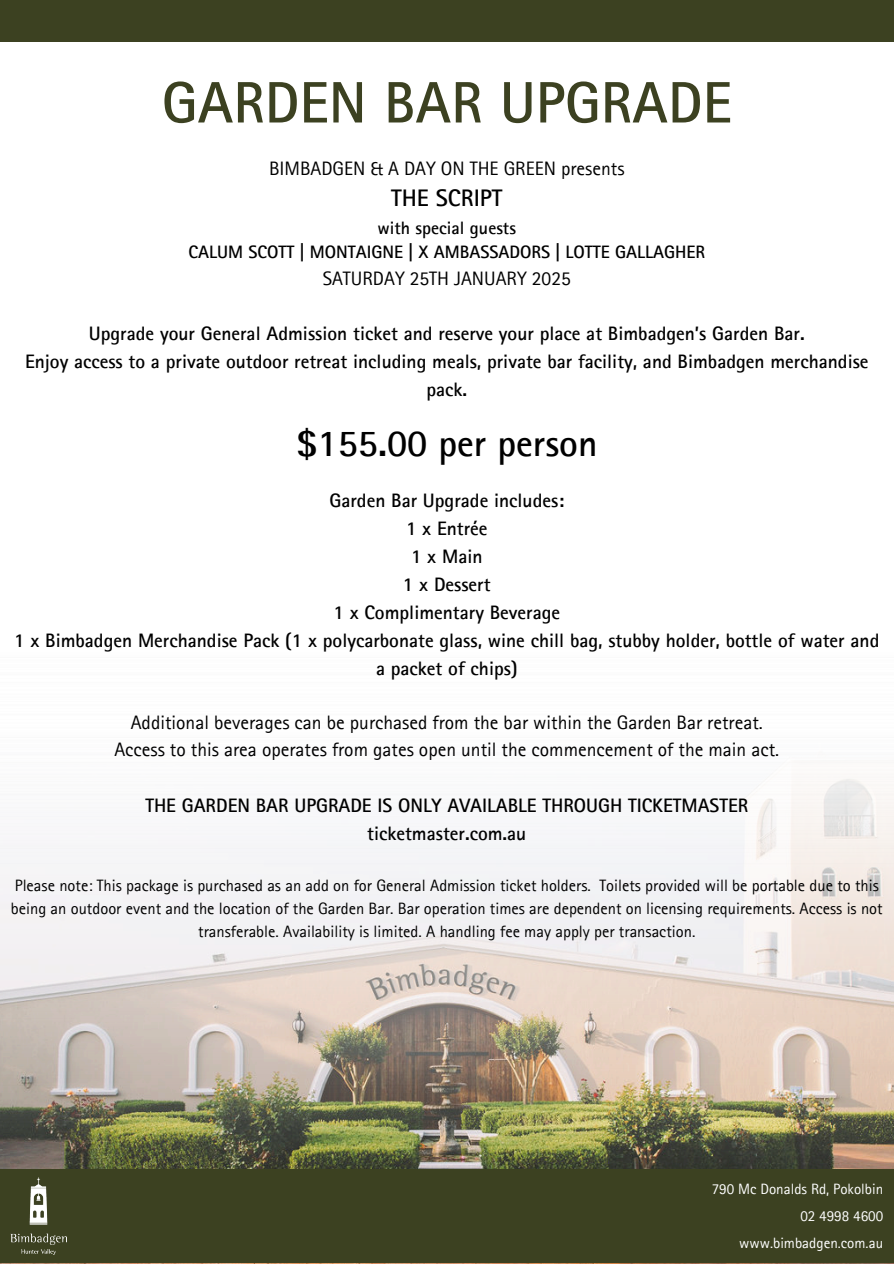
<style>
.page{position:relative;width:894px;height:1264px;background:#fff}
.page>*{position:absolute;margin:0;border:0;box-sizing:border-box;transform-origin:0 0}
.t1{font:700 58.5px "Rotis Sans Serif Pro";color:#3c4121}
.t2{font:700 37.5px "Rotis Sans Serif Pro";color:#000}
.t3{font:700 24px "Rotis Sans Serif Pro";color:#000}
.t4{font:700 19.5px/28px "Rotis Sans Serif Pro";color:#000;text-align:center}
.t5{font:19.5px/27.2px "Rotis Sans Serif Pro";color:#000;text-align:center}
.t6{font:700 18px/24.5px "Rotis Sans Serif Pro";color:#000;text-align:center}
.t7{font:16.5px/22.8px "Rotis Sans Serif Pro";color:#000;text-align:center}
.t8{font:15px "Rotis Sans Serif Pro";color:#fff}
</style>
<div class="page">
<img style="left:0;top:778px;width:893px;height:391px">
<div style="left:0;top:1169px;width:893px;height:94px;background:#3c4121"></div>
<img style="left:10px;top:1177px;width:57px;height:77px">
<div style="left:0;top:0;width:893px;height:41px;background:#3c4121"></div>
<h3 class="t1" style="left:162px;top:81px;width:571px">GARDEN BAR UPGRADE</h3>
<h3 class="t5" style="left:269px;top:158px;width:357px">BIMBADGEN &amp; A DAY ON THE GREEN presents</h3>
<h3 class="t3" style="left:391px;top:189px;width:113px">THE SCRIPT</h3>
<h3 class="t6" style="left:188px;top:218px;width:518px">with special guests<br>CALUM SCOTT | MONTAIGNE | X AMBASSADORS | LOTTE GALLAGHER</h3>
<h3 class="t5" style="left:323px;top:267px;width:249px">SATURDAY 25TH JANUARY 2025</h3>
<p class="t4" style="left:25px;top:322px;width:844px">Upgrade your General Admission ticket and reserve your place at Bimbadgen’s Garden Bar.<br>Enjoy access to a private outdoor retreat including meals, private bar facility, and Bimbadgen merchandise pack.</p>
<p class="t2" style="left:296px;top:430px;width:303px">$155.00 per person</p>
<p class="t4" style="left:14px;top:489px;width:866px">Garden Bar Upgrade includes:<br>1 x Entrée<br>1 x Main<br>1 x Dessert<br>1 x Complimentary Beverage<br>1 x Bimbadgen Merchandise Pack (1 x polycarbonate glass, wine chill bag, stubby holder, bottle of water and a packet of chips)</p>
<p class="t5" style="left:114px;top:712px;width:666px">Additional beverages can be purchased from the bar within the Garden Bar retreat.<br>Access to this area operates from gates open until the commencement of the main act.</p>
<p class="t4" style="left:145px;top:793px;width:604px">THE GARDEN BAR UPGRADE IS ONLY AVAILABLE THROUGH TICKETMASTER ticketmaster.com.au</p>
<p class="t7" style="left:11px;top:876px;width:873px">Please note: This package is purchased as an add on for General Admission ticket holders. Toilets provided will be portable due to this being an outdoor event and the location of the Garden Bar. Bar operation times are dependent on licensing requirements. Access is not transferable. Availability is limited. A handling fee may apply per transaction.</p>
<h2 class="t8" style="left:711px;top:1183px;width:173px">790 Mc Donalds Rd, Pokolbin</h2>
<h3 class="t8" style="left:800px;top:1210px;width:84px">02 4998 4600</h3>
<h4 class="t8" style="left:739px;top:1237px;width:145px">www.bimbadgen.com.au</h4>
</div>
